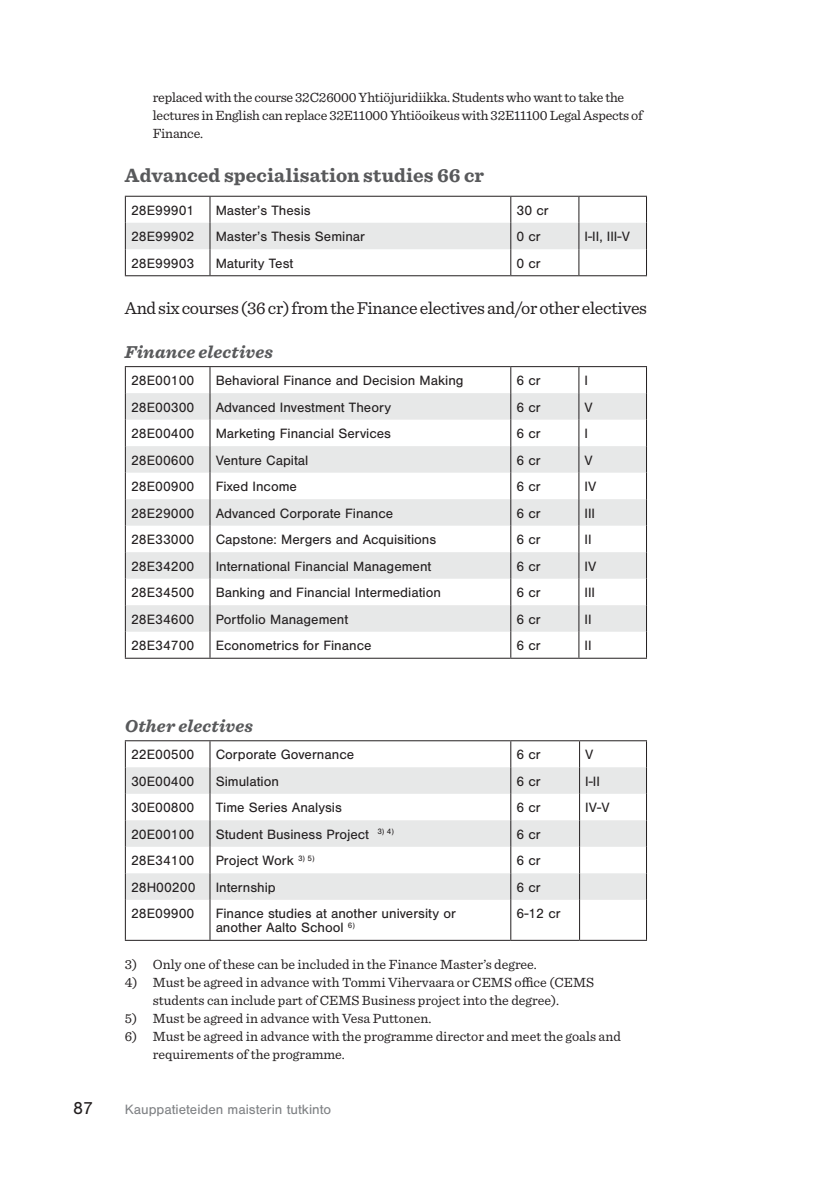
<style>
.page{position:relative;width:840px;height:1191px;background:#fff}
.page>*{position:absolute;margin:0;border:0;box-sizing:border-box;transform-origin:0 0}
.t1{font:700 20px "Sentinel";letter-spacing:.01em;color:#58595b}
.t2{font:18px "Sentinel";letter-spacing:-.015em;color:#231f20}
.t3{font:italic 700 18px "Sentinel";letter-spacing:.01em;color:#58595b}
.t4{font:18px "Nimbus San";color:#231f20}
.t5{font:14px/14px "Nimbus San";color:#231f20}
.t6{font:14px/18px "Sentinel";color:#231f20}
.t7{font:14px "Nimbus San";color:#808285}
</style>
<div class="page">
<svg style="left:125px;top:197px;width:521px;height:78px"></svg>
<hr style="left:125px;top:196px;width:85px;height:1px;background:#231f20">
<hr style="left:210px;top:196px;width:300px;height:1px;background:#231f20">
<hr style="left:510px;top:196px;width:68px;height:1px;background:#231f20">
<hr style="left:578px;top:196px;width:68px;height:1px;background:#231f20">
<hr style="left:125px;top:275px;width:85px;height:1px;background:#231f20">
<hr style="left:210px;top:275px;width:300px;height:1px;background:#231f20">
<hr style="left:510px;top:275px;width:68px;height:1px;background:#231f20">
<hr style="left:578px;top:275px;width:68px;height:1px;background:#231f20">
<svg style="left:126px;top:393px;width:519px;height:238px;fill:#e7e8e8"></svg>
<svg style="left:209px;top:367px;width:1px;height:290px"></svg>
<svg style="left:510px;top:367px;width:1px;height:290px"></svg>
<svg style="left:578px;top:367px;width:1px;height:290px"></svg>
<svg style="left:125px;top:367px;width:1px;height:290px"></svg>
<svg style="left:645px;top:367px;width:1px;height:265px"></svg>
<hr style="left:125px;top:366px;width:85px;height:1px;background:#231f20">
<hr style="left:210px;top:366px;width:300px;height:1px;background:#231f20">
<hr style="left:510px;top:366px;width:68px;height:1px;background:#231f20">
<hr style="left:578px;top:366px;width:68px;height:1px;background:#231f20">
<hr style="left:125px;top:657px;width:85px;height:1px;background:#231f20">
<hr style="left:210px;top:657px;width:300px;height:1px;background:#231f20">
<hr style="left:510px;top:657px;width:68px;height:1px;background:#231f20">
<hr style="left:578px;top:657px;width:68px;height:1px;background:#231f20">
<svg style="left:126px;top:767px;width:519px;height:132px;fill:#e7e8e8"></svg>
<svg style="left:209px;top:741px;width:1px;height:158px"></svg>
<svg style="left:510px;top:741px;width:1px;height:158px"></svg>
<svg style="left:578px;top:741px;width:1px;height:158px"></svg>
<hr style="left:209px;top:899px;width:1px;height:40px;background:#231f20">
<hr style="left:510px;top:899px;width:1px;height:40px;background:#231f20">
<hr style="left:578px;top:899px;width:1px;height:40px;background:#231f20">
<svg style="left:125px;top:741px;width:1px;height:158px"></svg>
<svg style="left:645px;top:741px;width:1px;height:158px"></svg>
<hr style="left:125px;top:899px;width:1px;height:40px;background:#231f20">
<hr style="left:645px;top:899px;width:1px;height:40px;background:#231f20">
<hr style="left:125px;top:740px;width:85px;height:1px;background:#231f20">
<hr style="left:210px;top:740px;width:300px;height:1px;background:#231f20">
<hr style="left:510px;top:740px;width:69px;height:1px;background:#231f20">
<hr style="left:579px;top:740px;width:67px;height:1px;background:#231f20">
<hr style="left:125px;top:939px;width:85px;height:1px;background:#231f20">
<hr style="left:210px;top:939px;width:300px;height:1px;background:#231f20">
<hr style="left:510px;top:939px;width:69px;height:1px;background:#231f20">
<hr style="left:579px;top:939px;width:67px;height:1px;background:#231f20">
<p class="t6" style="left:153px;top:87px;width:491px">replaced with the course 32C26000 Yhtiöjuridiikka. Students who want to take the lectures in English can replace 32E11000 Yhtiöoikeus with 32E11100 Legal Aspects of<br>Finance.</p>
<h1 class="t1" style="left:125px;top:160px;width:360px">Advanced specialisation studies 66 cr</h1>
<p class="t5" style="left:131px;top:203px;width:65px">28E99901</p>
<p class="t5" style="left:215px;top:203px;width:96px">Master’s Thesis</p>
<p class="t5" style="left:516px;top:203px;width:34px">30 cr</p>
<p class="t5" style="left:131px;top:230px;width:65px">28E99902</p>
<p class="t5" style="left:215px;top:230px;width:151px">Master’s Thesis Seminar</p>
<p class="t5" style="left:516px;top:230px;width:26px">0 cr</p>
<p class="t5" style="left:584px;top:230px;width:47px">I-II, III-V</p>
<p class="t5" style="left:131px;top:256px;width:65px">28E99903</p>
<p class="t5" style="left:215px;top:256px;width:79px">Maturity Test</p>
<p class="t5" style="left:516px;top:256px;width:26px">0 cr</p>
<p class="t2" style="left:125px;top:294px;width:523px">And six courses (36 cr) from the Finance electives and/or other electives</p>
<p class="t3" style="left:125px;top:338px;width:149px">Finance electives</p>
<p class="t5" style="left:131px;top:374px;width:65px">28E00100</p>
<p class="t5" style="left:215px;top:374px;width:249px">Behavioral Finance and Decision Making</p>
<p class="t5" style="left:516px;top:374px;width:26px">6 cr</p>
<p class="t5" style="left:584px;top:374px;width:5px">I</p>
<p class="t5" style="left:131px;top:400px;width:65px">28E00300</p>
<p class="t5" style="left:215px;top:400px;width:177px">Advanced Investment Theory</p>
<p class="t5" style="left:516px;top:400px;width:26px">6 cr</p>
<p class="t5" style="left:584px;top:400px;width:10px">V</p>
<p class="t5" style="left:131px;top:427px;width:65px">28E00400</p>
<p class="t5" style="left:215px;top:427px;width:177px">Marketing Financial Services</p>
<p class="t5" style="left:516px;top:427px;width:26px">6 cr</p>
<p class="t5" style="left:584px;top:427px;width:5px">I</p>
<p class="t5" style="left:131px;top:453px;width:65px">28E00600</p>
<p class="t5" style="left:215px;top:453px;width:94px">Venture Capital</p>
<p class="t5" style="left:516px;top:453px;width:26px">6 cr</p>
<p class="t5" style="left:584px;top:453px;width:10px">V</p>
<p class="t5" style="left:131px;top:480px;width:65px">28E00900</p>
<p class="t5" style="left:215px;top:480px;width:83px">Fixed Income</p>
<p class="t5" style="left:516px;top:480px;width:26px">6 cr</p>
<p class="t5" style="left:584px;top:480px;width:13px">IV</p>
<p class="t5" style="left:131px;top:506px;width:65px">28E29000</p>
<p class="t5" style="left:215px;top:506px;width:179px">Advanced Corporate Finance</p>
<p class="t5" style="left:516px;top:506px;width:26px">6 cr</p>
<p class="t5" style="left:584px;top:506px;width:12px">III</p>
<p class="t5" style="left:131px;top:533px;width:65px">28E33000</p>
<p class="t5" style="left:215px;top:533px;width:222px">Capstone: Mergers and Acquisitions</p>
<p class="t5" style="left:516px;top:533px;width:26px">6 cr</p>
<p class="t5" style="left:584px;top:533px;width:9px">II</p>
<p class="t5" style="left:131px;top:559px;width:65px">28E34200</p>
<p class="t5" style="left:215px;top:559px;width:217px">International Financial Management</p>
<p class="t5" style="left:516px;top:559px;width:26px">6 cr</p>
<p class="t5" style="left:584px;top:559px;width:13px">IV</p>
<p class="t5" style="left:131px;top:586px;width:65px">28E34500</p>
<p class="t5" style="left:215px;top:586px;width:227px">Banking and Financial Intermediation</p>
<p class="t5" style="left:516px;top:586px;width:26px">6 cr</p>
<p class="t5" style="left:584px;top:586px;width:12px">III</p>
<p class="t5" style="left:131px;top:612px;width:65px">28E34600</p>
<p class="t5" style="left:215px;top:612px;width:134px">Portfolio Management</p>
<p class="t5" style="left:516px;top:612px;width:26px">6 cr</p>
<p class="t5" style="left:584px;top:612px;width:9px">II</p>
<p class="t5" style="left:131px;top:639px;width:65px">28E34700</p>
<p class="t5" style="left:215px;top:639px;width:157px">Econometrics for Finance</p>
<p class="t5" style="left:516px;top:639px;width:26px">6 cr</p>
<p class="t5" style="left:584px;top:639px;width:9px">II</p>
<p class="t3" style="left:125px;top:712px;width:129px">Other electives</p>
<p class="t5" style="left:131px;top:748px;width:65px">22E00500</p>
<p class="t5" style="left:215px;top:748px;width:140px">Corporate Governance</p>
<p class="t5" style="left:516px;top:748px;width:26px">6 cr</p>
<p class="t5" style="left:585px;top:748px;width:10px">V</p>
<p class="t5" style="left:131px;top:774px;width:65px">30E00400</p>
<p class="t5" style="left:215px;top:774px;width:65px">Simulation</p>
<p class="t5" style="left:516px;top:774px;width:26px">6 cr</p>
<p class="t5" style="left:585px;top:774px;width:16px">I-II</p>
<p class="t5" style="left:131px;top:801px;width:65px">30E00800</p>
<p class="t5" style="left:215px;top:801px;width:128px">Time Series Analysis</p>
<p class="t5" style="left:516px;top:801px;width:26px">6 cr</p>
<p class="t5" style="left:585px;top:801px;width:26px">IV-V</p>
<p class="t5" style="left:131px;top:827px;width:65px">20E00100</p>
<p class="t5" style="left:215px;top:827px;width:180px">Student Business Project <sup>3)</sup> <sup>4)</sup></p>
<p class="t5" style="left:516px;top:827px;width:26px">6 cr</p>
<p class="t5" style="left:131px;top:854px;width:65px">28E34100</p>
<p class="t5" style="left:215px;top:854px;width:100px">Project Work <sup>3)</sup> <sup>5)</sup></p>
<p class="t5" style="left:516px;top:854px;width:26px">6 cr</p>
<p class="t5" style="left:131px;top:880px;width:66px">28H00200</p>
<p class="t5" style="left:215px;top:880px;width:62px">Internship</p>
<p class="t5" style="left:516px;top:880px;width:26px">6 cr</p>
<p class="t5" style="left:131px;top:907px;width:65px">28E09900</p>
<p class="t5" style="left:215px;top:907px;width:242px">Finance studies at another university or another Aalto School <sup>6)</sup></p>
<p class="t5" style="left:516px;top:907px;width:46px">6-12 cr</p>
<p class="t6" style="left:125px;top:954px;width:413px">3) Only one of these can be included in the Finance Master’s degree.</p>
<p class="t6" style="left:125px;top:972px;width:470px;text-align:center">4) Must be agreed in advance with Tommi Vihervaara or CEMS office (CEMS students can include part of CEMS Business project into the degree).</p>
<p class="t6" style="left:125px;top:1008px;width:308px">5) Must be agreed in advance with Vesa Puttonen.</p>
<p class="t6" style="left:153px;top:1026px;width:469px;text-indent:-28px">6) Must be agreed in advance with the programme director and meet the goals and requirements of the programme.</p>
<p class="t4" style="left:73px;top:1098px;width:22px">87</p>
<p class="t7" style="left:125px;top:1101px;width:208px">Kauppatieteiden maisterin tutkinto</p>
</div>
